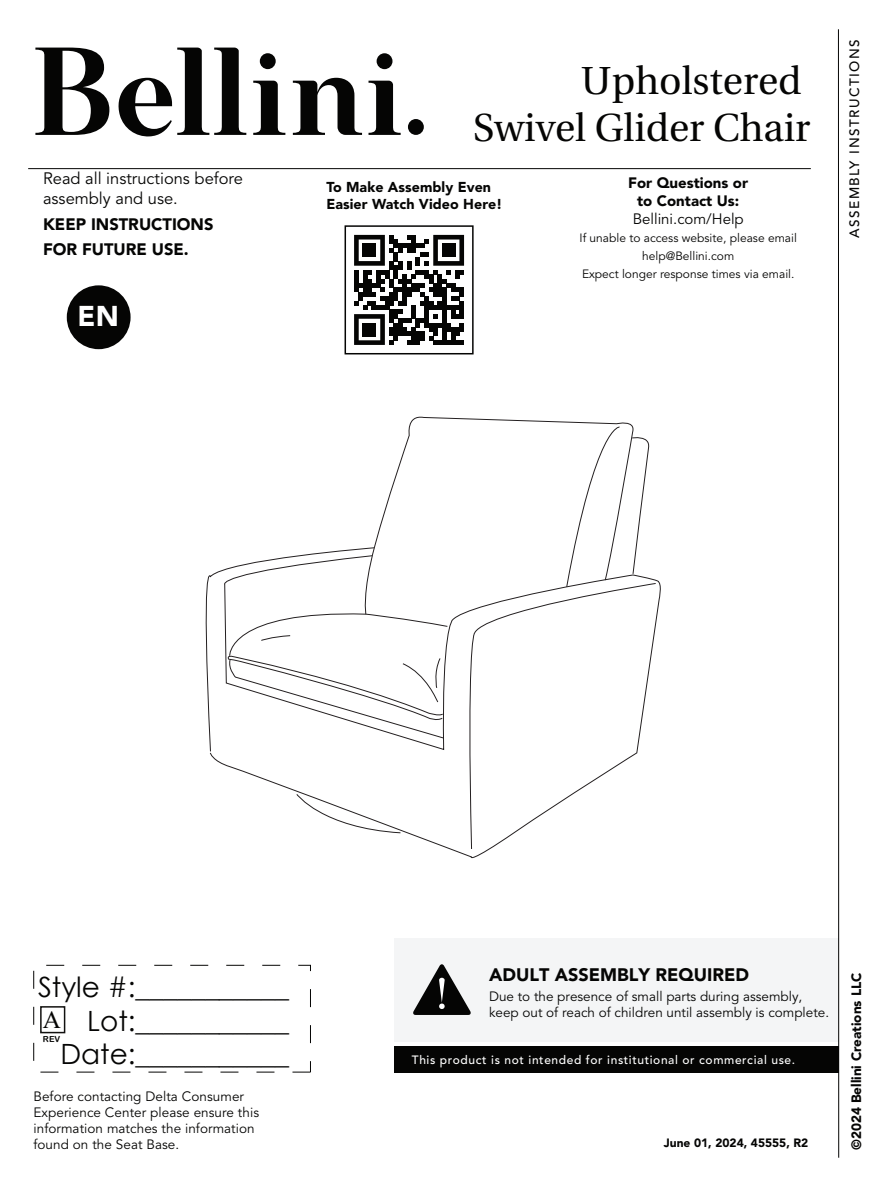
<style>
.page{position:relative;width:893px;height:1187px;background:#fff}
.page>*{position:absolute;margin:0;border:0;box-sizing:border-box;transform-origin:0 0}
.t1{font:39px/46.8px "Linguistics Pro";color:#050504;text-align:right}
.t2{font:900 28.35px "Avenir";color:#fff}
.t3{font:27.9px/33.5px "Century Gothic";color:#050504;text-align:right}
.t4{font:25.05px "Times New Roman";color:#050504}
.t5{font:900 18px "Avenir";color:#050504}
.t6{font:16.5px/19.8px "Avenir";color:#050504}
.t7{font:900 16.5px/25.5px "Avenir";color:#050504}
.t8{font:900 15px/18px "Avenir";color:#050504;text-align:center}
.t9{font:15px "Avenir";color:#050504}
.t10{font:900 14.25px/17.1px "Avenir";letter-spacing:.005em;color:#050504}
.t11{font:13.5px/16.2px "Avenir";letter-spacing:.005em;color:#050504}
.t12{font:900 13.5px "Avenir";color:#050504}
.t13{font:500 13.5px "Avenir";letter-spacing:.11em;color:#050504}
.t14{font:12px/18px "Avenir";color:#050504;text-align:center}
.t15{font:500 12px "Avenir";letter-spacing:.05em;color:#fff}
.t16{font:900 12px "Avenir";color:#050504}
.t17{font:8.4px "Arial Rounded MT Bold";color:#050504}
</style>
<div class="page">
<svg style="left:253px;top:81px;width:32px;height:54px"></svg>
<div style="left:260px;top:53px;width:16px;height:16px;background:#050504;border-radius:50%"></div>
<div style="left:377px;top:53px;width:15px;height:16px;background:#050504;border-radius:50%"></div>
<div style="left:408px;top:119px;width:16px;height:16px;background:#050504;border-radius:50%"></div>
<svg style="left:293px;top:78px;width:69px;height:57px"></svg>
<svg style="left:368px;top:81px;width:33px;height:54px"></svg>
<svg style="left:35px;top:48px;width:211px;height:89px"></svg>
<div style="left:394px;top:938px;width:444px;height:103px;background:#f4f5f6"></div>
<div style="left:394px;top:1046px;width:444px;height:26px;background:#050504"></div>
<hr style="left:838px;top:30px;width:1px;height:1127px;background:#050504">
<hr style="left:29px;top:168px;width:781px;height:1px;background:#050504">
<svg style="left:413px;top:964px;width:58px;height:50px"></svg>
<div style="left:67px;top:285px;width:64px;height:64px;background:#050504;border-radius:50%"></div>
<div style="left:33px;top:964px;width:278px;height:108px;border:1px dashed #050504"></div>
<div style="left:40px;top:1006px;width:25px;height:27px;border:2px solid #12110f"></div>
<div style="left:345px;top:225px;width:129px;height:129px;background:#fff;border:2px solid #050504"></div>
<svg style="left:354px;top:235px;width:110px;height:110px"></svg>
<div style="left:363px;top:244px;width:13px;height:13px;background:#050504"></div>
<div style="left:442px;top:244px;width:13px;height:13px;background:#050504"></div>
<div style="left:363px;top:323px;width:13px;height:13px;background:#050504"></div>
<svg style="left:374px;top:416px;width:262px;height:198px"></svg>
<svg style="left:566px;top:424px;width:54px;height:159px"></svg>
<svg style="left:632px;top:435px;width:18px;height:139px"></svg>
<svg style="left:467px;top:583px;width:189px;height:266px"></svg>
<svg style="left:205px;top:547px;width:243px;height:204px"></svg>
<svg style="left:296px;top:793px;width:105px;height:40px"></svg>
<p class="t6" style="left:43px;top:169px;width:201px">Read all instructions before assembly and use.</p>
<p class="t7" style="left:43px;top:212px;width:172px">KEEP INSTRUCTIONS<br>FOR FUTURE USE.</p>
<h2 class="t2" style="left:77px;top:295px;width:43px">EN</h2>
<h1 class="t1" style="left:473px;top:58px;width:339px">Upholstered<br>Swivel Glider Chair</h1>
<p class="t10" style="left:326px;top:179px;width:178px">To Make Assembly Even<br>Easier Watch Video Here!</p>
<p class="t8" style="left:628px;top:175px;width:121px">For Questions or to Contact Us:</p>
<p class="t9" style="left:633px;top:208px;width:113px">Bellini.com/Help</p>
<p class="t14" style="left:579px;top:229px;width:219px">If unable to access website, please email help@Bellini.com<br>Expect longer response times via email.</p>
<p class="t13" style="left:845px;top:238px;width:200px;rotate:-90deg">ASSEMBLY INSTRUCTIONS</p>
<h3 class="t3" style="left:38px;top:969px;width:252px">Style #:___________<br>Lot:___________<br>Date:___________</h3>
<h3 class="t4" style="left:43px;top:1002px;width:20px">A</h3>
<p class="t17" style="left:43px;top:1034px;width:19px">REV</p>
<p class="t11" style="left:33px;top:1088px;width:227px">Before contacting Delta Consumer Experience Center please ensure this information matches the information found on the Seat Base.</p>
<h3 class="t5" style="left:489px;top:961px;width:261px">ADULT ASSEMBLY REQUIRED</h3>
<p class="t11" style="left:489px;top:988px;width:342px">Due to the presence of small parts during assembly, keep out of reach of children until assembly is complete.</p>
<p class="t15" style="left:412px;top:1050px;width:385px">This product is not intended for institutional or commercial use.</p>
<p class="t16" style="left:664px;top:1134px;width:146px">June 01, 2024, 45555, R2</p>
<p class="t12" style="left:847px;top:1150px;width:179px;rotate:-90deg">©2024 Bellini Creations LLC</p>
</div>
